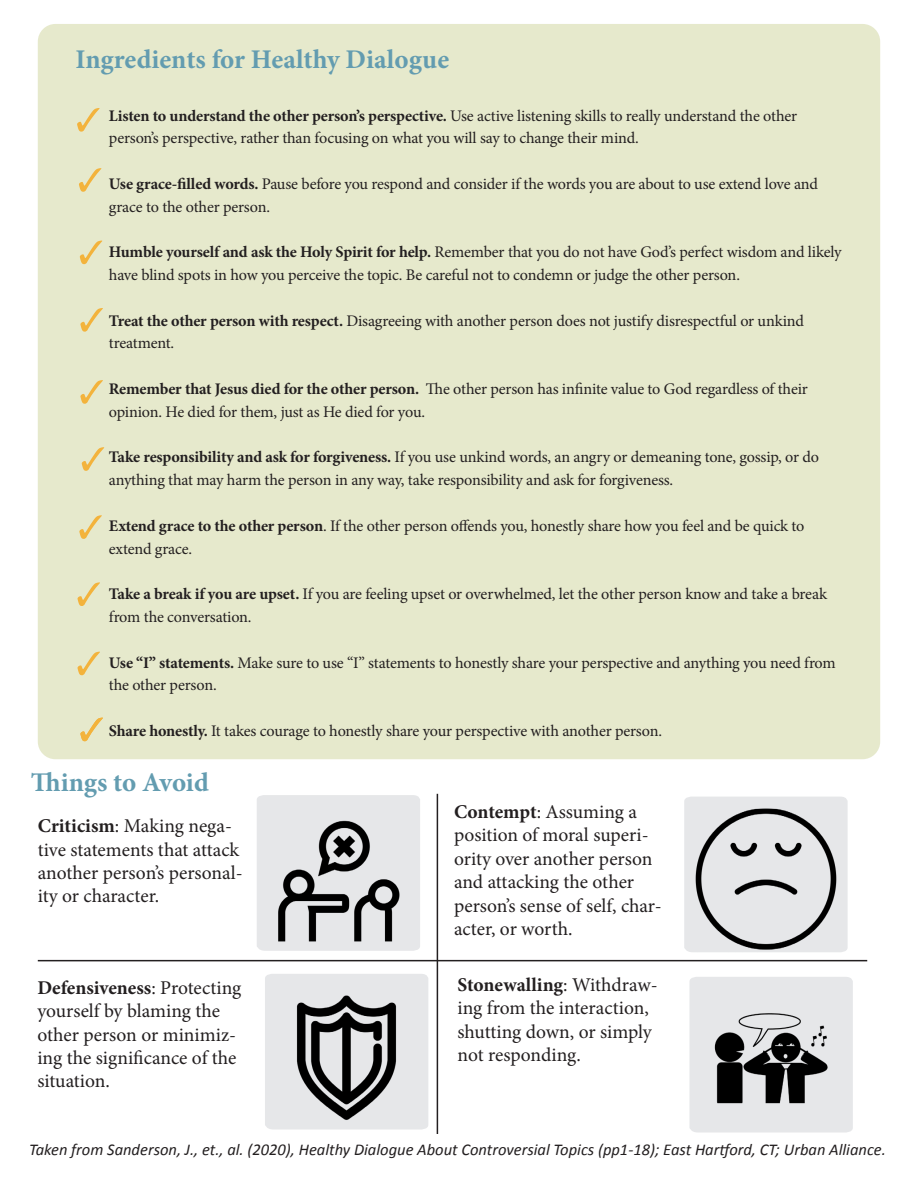
<style>
.page{position:relative;width:918px;height:1188px;background:#fff}
.page>*{position:absolute;margin:0;border:0;box-sizing:border-box;transform-origin:0 0}
.t1{font:700 27px "Minion Pro";color:#639cb0}
.t2{font:19.5px/23.4px "Minion Pro";color:#231f20}
.t3{font:italic 16.5px "Calibri";color:#231f20}
.t4{font:16.2px/22.8px "Minion Pro";letter-spacing:-.015em;color:#231f20}
.s1{font-weight:700}
</style>
<div class="page">
<div style="left:38px;top:24px;width:842px;height:735px;background:#e6e9cc;border-radius:18px"></div>
<svg style="left:77px;top:108px;width:23px;height:24px"></svg>
<svg style="left:79px;top:168px;width:22px;height:24px"></svg>
<svg style="left:80px;top:241px;width:22px;height:23px"></svg>
<svg style="left:80px;top:308px;width:23px;height:24px"></svg>
<svg style="left:79px;top:515px;width:23px;height:24px"></svg>
<svg style="left:78px;top:582px;width:22px;height:24px"></svg>
<svg style="left:78px;top:652px;width:22px;height:23px"></svg>
<svg style="left:82px;top:447px;width:22px;height:24px"></svg>
<svg style="left:80px;top:718px;width:23px;height:23px"></svg>
<svg style="left:80px;top:380px;width:23px;height:24px"></svg>
<hr style="left:38px;top:960px;width:829px;height:1px;background:#231f20">
<hr style="left:437px;top:794px;width:1px;height:340px;background:#231f20">
<div style="left:257px;top:795px;width:163px;height:15px;background:#e6e7e9"></div>
<img style="left:257px;top:810px;width:163px;height:141px">
<div style="left:684px;top:797px;width:164px;height:12px;background:#e6e7e9"></div>
<img style="left:684px;top:809px;width:164px;height:143px">
<div style="left:265px;top:974px;width:163px;height:13px;background:#e6e7e9"></div>
<img style="left:265px;top:987px;width:163px;height:143px">
<img style="left:689px;top:977px;width:164px;height:156px">
<p class="t1" style="left:76px;top:41px;width:375px">Ingredients for Healthy Dialogue</p>
<p class="t4" style="left:109px;top:104px;width:690px"><span class="s1">Listen to understand the other person’s perspective.</span> Use active listening skills to really understand the other person’s perspective, rather than focusing on what you will say to change their mind.</p>
<p class="t4" style="left:109px;top:172px;width:711px"><span class="s1">Use grace-filled words.</span> Pause before you respond and consider if the words you are about to use extend love and grace to the other person.</p>
<p class="t4" style="left:109px;top:241px;width:734px"><span class="s1">Humble yourself and ask the Holy Spirit for help.</span> Remember that you do not have God’s perfect wisdom and likely have blind spots in how you perceive the topic. Be careful not to condemn or judge the other person.</p>
<p class="t4" style="left:109px;top:309px;width:697px"><span class="s1">Treat the other person with respect.</span> Disagreeing with another person does not justify disrespectful or unkind treatment.</p>
<p class="t4" style="left:109px;top:378px;width:701px"><span class="s1">Remember that Jesus died for the other person.</span> The other person has infinite value to God regardless of their opinion. He died for them, just as He died for you.</p>
<p class="t4" style="left:109px;top:446px;width:712px"><span class="s1">Take responsibility and ask for forgiveness.</span> If you use unkind words, an angry or demeaning tone, gossip, or do anything that may harm the person in any way, take responsibility and ask for forgiveness.</p>
<p class="t4" style="left:109px;top:514px;width:697px"><span class="s1">Extend grace to the other person</span>. If the other person offends you, honestly share how you feel and be quick to extend grace.</p>
<p class="t4" style="left:109px;top:583px;width:720px"><span class="s1">Take a break if you are upset.</span> If you are feeling upset or overwhelmed, let the other person know and take a break from the conversation.</p>
<p class="t4" style="left:109px;top:651px;width:728px"><span class="s1">Use “I” statements.</span> Make sure to use “I” statements to honestly share your perspective and anything you need from the other person.</p>
<p class="t4" style="left:109px;top:719px;width:555px"><span class="s1">Share honestly.</span> It takes courage to honestly share your perspective with another person.</p>
<p class="t1" style="left:31px;top:763px;width:179px">Things to Avoid</p>
<p class="t2" style="left:38px;top:814px;width:206px"><span class="s1">Criticism</span>: Making nega&shy;tive statements that attack another person’s personal&shy;ity or character.</p>
<p class="t2" style="left:454px;top:800px;width:209px"><span class="s1">Contempt</span>: Assuming a position of moral superi&shy;ority over another person and attacking the other person’s sense of self, char&shy;acter, or worth.</p>
<p class="t2" style="left:37px;top:976px;width:205px"><span class="s1">Defensiveness</span>: Protecting yourself by blaming the other person or minimiz&shy;ing the significance of the situation.</p>
<p class="t2" style="left:458px;top:973px;width:202px"><span class="s1">Stonewalling</span>: Withdraw&shy;ing from the interaction, shutting down, or simply not responding.</p>
<p class="t3" style="left:29px;top:1138px;width:858px">Taken from Sanderson, J., et., al. (2020), Healthy Dialogue About Controversial Topics (pp1-18); East Hartford, CT; Urban Alliance.</p>
</div>
